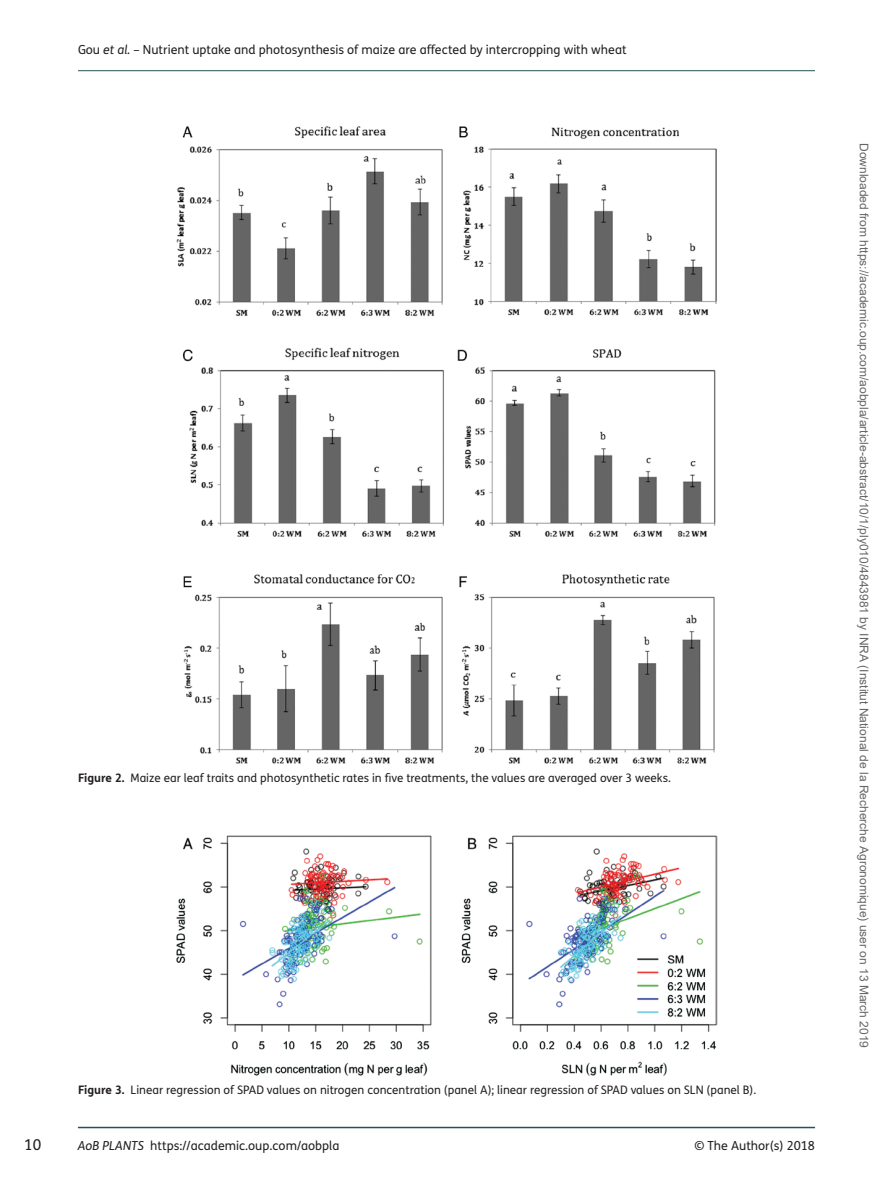
<style>
.page{position:relative;width:893px;height:1191px;background:#fff}
.page>*{position:absolute;margin:0;border:0;box-sizing:border-box;transform-origin:0 0}
.t1{font:15px "FS Me";color:#231f20}
.t2{font:12.45px "FS Me";color:#231f20}
.t3{font:12px "Arial";color:#666}
.t4{font:11.7px "FS Me";color:#231f20}
.s1{font-style:italic}
.s2{font-weight:700}
</style>
<div class="page">
<hr style="left:78px;top:70px;width:737px;height:1px;background:#295157">
<hr style="left:78px;top:1126px;width:737px;height:2px;background:#295157">
<img style="left:176px;top:835px;width:541px;height:241px">
<img style="left:176px;top:126px;width:541px;height:638px">
<p class="t2" style="left:78px;top:41px;width:550px">Gou <span class="s1">et al.</span> – Nutrient uptake and photosynthesis of maize are affected by intercropping with wheat</p>
<p class="t4" style="left:78px;top:770px;width:594px"><span class="s2">Figure 2.</span> Maize ear leaf traits and photosynthetic rates in five treatments, the values are averaged over 3 weeks.</p>
<p class="t4" style="left:78px;top:1082px;width:680px"><span class="s2">Figure 3.</span> Linear regression of SPAD values on nitrogen concentration (panel A); linear regression of SPAD values on SLN (panel B).</p>
<p class="t1" style="left:24px;top:1134px;width:19px">10</p>
<p class="t2" style="left:78px;top:1137px;width:263px"><span class="s1">AoB PLANTS</span> https://academic.oup.com/aobpla</p>
<p class="t2" style="left:694px;top:1137px;width:122px">© The Author(s) 2018</p>
<p class="t3" style="left:868px;top:143px;width:906px;rotate:90deg">Downloaded from https://academic.oup.com/aobpla/article-abstract/10/1/ply010/4843981 by INRA (Institut National de la Recherche Agronomique) user on 13 March 2019</p>
</div>
